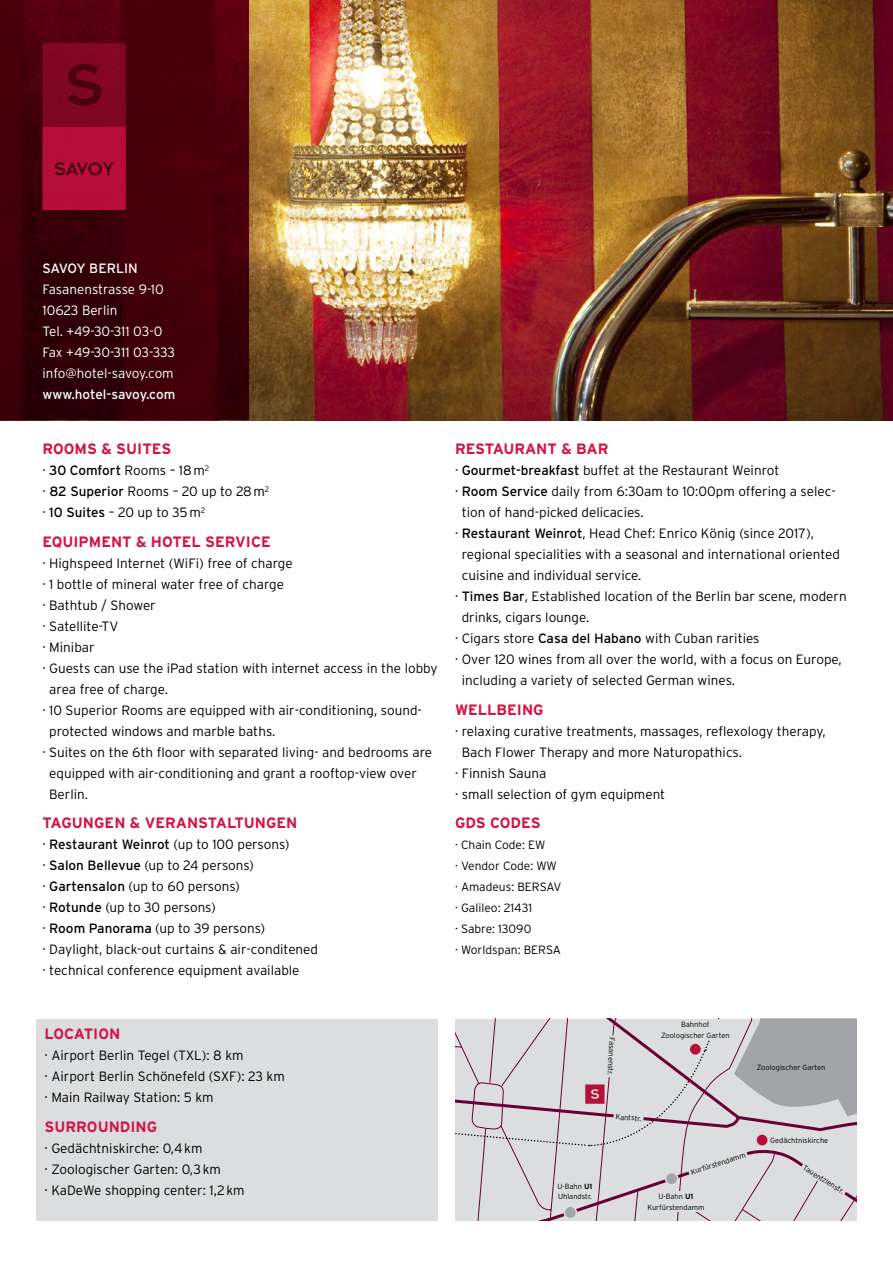
<style>
.page{position:relative;width:893px;height:1263px;background:#fff}
.page>*{position:absolute;margin:0;border:0;box-sizing:border-box;transform-origin:0 0}
.t1{font:700 15px "Interstate Plus";color:#d31245}
.t2{font:300 13.5px/21px "Interstate Plus";color:#000}
.t3{font:300 13.5px/21px "Interstate Plus";letter-spacing:-.01em;color:#fff}
.t4{font:13.5px "Interstate Plus";letter-spacing:-.005em;color:#fff}
.t5{font:300 12px/21px "Interstate Plus";color:#000}
.t6{font:300 7.5px/10.5px "Interstate Plus";color:#000}
.s1{font-weight:400}
.s2{font-weight:700}
</style>
<div class="page">
<img style="left:249px;top:0;width:644px;height:420px">
<svg style="left:0;top:0;width:249px;height:420px;background:#400008"></svg>
<svg style="left:43px;top:43px;width:83px;height:167px;background:#95092b"></svg>
<svg style="left:455px;top:1019px;width:402px;height:201px;background:#cfcbce"></svg>
<div style="left:666px;top:1173px;width:12px;height:12px;background:#a2a4a7;border-radius:50%"></div>
<div style="left:665px;top:1172px;width:13px;height:14px;border:2px solid #fff;border-radius:50%"></div>
<div style="left:564px;top:1206px;width:12px;height:12px;background:#a2a4a7;border-radius:50%"></div>
<div style="left:563px;top:1205px;width:14px;height:14px;border:2px solid #fff;border-radius:50%"></div>
<div style="left:36px;top:1019px;width:402px;height:201px;background:#dcddde"></div>
<p class="t4" style="left:43px;top:261px;width:97px">SAVOY BERLIN</p>
<p class="t3" style="left:43px;top:279px;width:134px">Fasanenstrasse 9-10<br>10623 Berlin<br>Tel. +49-30-311 03-0<br>Fax +49-30-311 03-333 info@hotel-savoy.com</p>
<p class="t4" style="left:43px;top:387px;width:134px">www.hotel-savoy.com</p>
<p class="t1" style="left:43px;top:441px;width:130px">ROOMS &amp; SUITES</p>
<p class="t2" style="left:43px;top:460px;width:228px">· <span class="s1">30 Comfort</span> Rooms – 18m<sup>2<br></sup>· <span class="s1">82 Superior</span> Rooms – 20 up to 28m<sup>2 </sup>· <span class="s1">10 Suites</span> – 20 up to 35m<sup>2</sup></p>
<p class="t1" style="left:43px;top:533px;width:230px">EQUIPMENT &amp; HOTEL SERVICE</p>
<p class="t2" style="left:43px;top:552px;width:252px">· Highspeed Internet (WiFi) free of charge</p>
<p class="t2" style="left:43px;top:573px;width:243px">· 1 bottle of mineral water free of charge</p>
<p class="t2" style="left:43px;top:594px;width:115px">· Bathtub / Shower</p>
<p class="t2" style="left:43px;top:615px;width:77px">· Satellite-TV</p>
<p class="t2" style="left:43px;top:636px;width:54px">· Minibar</p>
<p class="t2" style="left:43px;top:657px;width:397px">· Guests can use the iPad station with internet access in the lobby</p>
<p class="t2" style="left:49px;top:678px;width:120px">area free of charge.</p>
<p class="t2" style="left:43px;top:699px;width:381px">· 10 Superior Rooms are equipped with air-conditioning, sound-</p>
<p class="t2" style="left:49px;top:720px;width:228px">protected windows and marble baths.</p>
<p class="t2" style="left:43px;top:741px;width:391px">· Suites on the 6th floor with separated living- and bedrooms are</p>
<p class="t2" style="left:49px;top:762px;width:369px">equipped with air-conditioning and grant a rooftop-view over</p>
<p class="t2" style="left:49px;top:783px;width:40px">Berlin.</p>
<p class="t1" style="left:43px;top:815px;width:256px">TAGUNGEN &amp; VERANSTALTUNGEN</p>
<p class="t2" style="left:43px;top:834px;width:277px">· <span class="s1">Restaurant Weinrot</span> (up to 100 persons)<br>· <span class="s1">Salon Bellevue</span> (up to 24 persons)<br>· <span class="s1">Gartensalon</span> (up to 60 persons)<br>· <span class="s1">Rotunde</span> (up to 30 persons)<br>· <span class="s1">Room Panorama</span> (up to 39 persons)<br>· Daylight, black-out curtains &amp; air-conditened · technical conference equipment available</p>
<p class="t1" style="left:455px;top:441px;width:155px">RESTAURANT &amp; BAR</p>
<p class="t2" style="left:455px;top:460px;width:326px">· <span class="s1">Gourmet-breakfast</span> buffet at the Restaurant Weinrot</p>
<p class="t2" style="left:455px;top:481px;width:382px">· <span class="s1">Room Service</span> daily from 6:30am to 10:00pm offering a selec-</p>
<p class="t2" style="left:462px;top:502px;width:183px">tion of hand-picked delicacies.</p>
<p class="t2" style="left:455px;top:523px;width:360px">· <span class="s1">Restaurant Weinrot</span>, Head Chef: Enrico König (since 2017),</p>
<p class="t2" style="left:462px;top:544px;width:380px">regional specialities with a seasonal and international oriented</p>
<p class="t2" style="left:462px;top:565px;width:181px">cuisine and individual service.</p>
<p class="t2" style="left:455px;top:586px;width:393px">· <span class="s1">Times Bar</span>, Established location of the Berlin bar scene, modern</p>
<p class="t2" style="left:462px;top:607px;width:129px">drinks, cigars lounge.</p>
<p class="t2" style="left:455px;top:628px;width:306px">· Cigars store <span class="s1">Casa del Habano</span> with Cuban rarities</p>
<p class="t2" style="left:455px;top:649px;width:388px">· Over 120 wines from all over the world, with a focus on Europe,</p>
<p class="t2" style="left:462px;top:670px;width:275px">including a variety of selected German wines.</p>
<p class="t1" style="left:455px;top:701px;width:90px">WELLBEING</p>
<p class="t2" style="left:455px;top:720px;width:372px">· relaxing curative treatments, massages, reflexology therapy,</p>
<p class="t2" style="left:462px;top:741px;width:282px">Bach Flower Therapy and more Naturopathics.</p>
<p class="t2" style="left:455px;top:762px;width:93px">· Finnish Sauna</p>
<p class="t2" style="left:455px;top:783px;width:212px">· small selection of gym equipment</p>
<p class="t1" style="left:455px;top:815px;width:87px">GDS CODES</p>
<p class="t5" style="left:455px;top:834px;width:108px">· Chain Code: EW<br>· Vendor Code: WW · Amadeus: BERSAV · Galileo: 21431<br>· Sabre: 13090<br>· Worldspan: BERSA</p>
<p class="t6" style="left:681px;top:1019px;width:30px">Bahnhof</p>
<p class="t1" style="left:45px;top:1025px;width:77px">LOCATION</p>
<p class="t6" style="left:661px;top:1029px;width:70px">Zoologischer Garten</p>
<p class="t2" style="left:45px;top:1045px;width:242px">· Airport Berlin Tegel (TXL): 8 km<br>· Airport Berlin Schönefeld (SXF): 23 km · Main Railway Station: 5 km</p>
<p class="t1" style="left:45px;top:1118px;width:114px">SURROUNDING</p>
<p class="t2" style="left:45px;top:1137px;width:202px">· Gedächtniskirche: 0,4km<br>· Zoologischer Garten: 0,3km<br>· KaDeWe shopping center: 1,2km</p>
<p class="t6" style="left:618px;top:1038px;width:39px;rotate:93deg">Fasanenstr.</p>
<p class="t6" style="left:616px;top:1111px;width:27px;rotate:5deg">Kantstr.</p>
<p class="t6" style="left:689px;top:1167px;width:59px;rotate:-17deg">Kurfürstendamm</p>
<p class="t6" style="left:557px;top:1181px;width:37px">U-Bahn <span class="s2">U1<br></span>Uhlandstr.</p>
<p class="t6" style="left:647px;top:1191px;width:59px;text-align:center">U-Bahn <span class="s2">U1<br></span>Kurfürstendamm</p>
<p class="t6" style="left:757px;top:1062px;width:70px">Zoologischer Garten</p>
<p class="t6" style="left:770px;top:1134px;width:60px">Gedächtniskirche</p>
<p class="t6" style="left:807px;top:1162px;width:48px;rotate:32deg">Tauentzienstr.</p>
</div>
